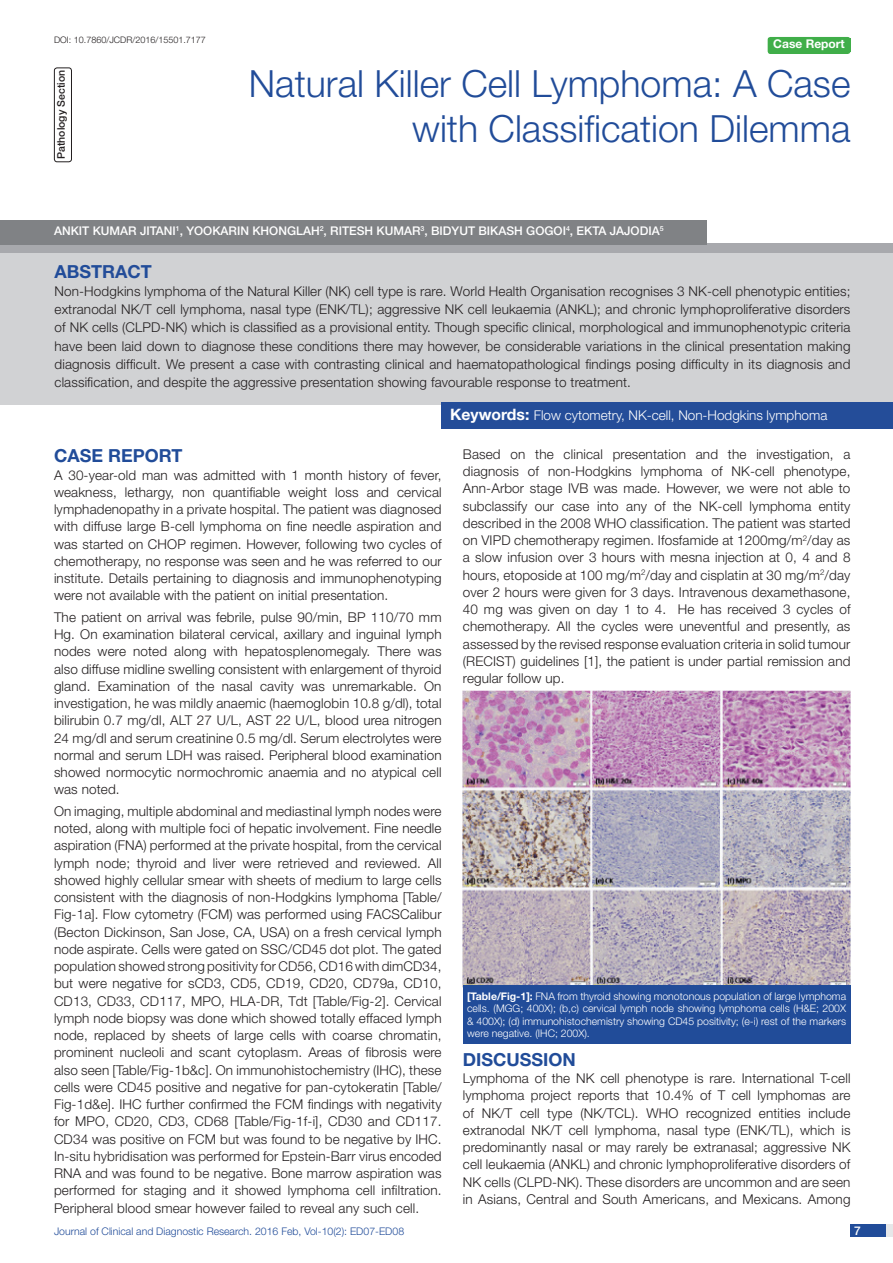
<style>
.page{position:relative;width:893px;height:1263px;background:#fff}
.page>*{position:absolute;margin:0;border:0;box-sizing:border-box;transform-origin:0 0}
.t1{font:300 37.5px/45px "Helvetica Neue";color:#214c99;text-align:right}
.Heading{font:700 18px "Helvetica Neue";color:#214c99}
.Abstract_head{font:700 18px "Helvetica Neue";color:#214c99}
.Body_text{font:300 13.5px/17.2px "Helvetica Neue";letter-spacing:.01em;color:#231f20;text-align:justify}
.Abstract_Text{font:300 13.5px/18px "Helvetica Neue";letter-spacing:.01em;color:#231f20;text-align:justify}
.t2{font:300 13.5px "Helvetica Neue";color:#fff}
.Author{font:500 12px "Helvetica Neue";color:#fff}
.t3{font:700 12px "Helvetica Neue";color:#fff}
.Table_text{font:300 10.5px/12.6px "Helvetica Neue";color:#fff;text-align:justify}
.t4{font:300 10.5px "Helvetica Neue";color:#214c99}
.t5{font:500 10.5px "Helvetica Neue";color:#231f20}
.DOI{font:300 9px "Helvetica Neue";color:#231f20}
.s1{color:#244d99}
.s2{font-weight:700;font-size:15.75px}
.s3{font-weight:700}
</style>
<div class="page">
<div style="left:850px;top:1224px;width:43px;height:13px;background:#e6e7e9"></div>
<div style="left:850px;top:1224px;width:35px;height:13px;background:#214c99"></div>
<div style="left:768px;top:37px;width:82px;height:17px;background:#40ae49;border-radius:3px"></div>
<div style="left:767px;top:39px;width:83px;height:13px;background:#40ae49"></div>
<div style="left:0;top:244px;width:893px;height:12px;background:#a8a9ad"></div>
<div style="left:0;top:220px;width:706px;height:24px;background:#808285"></div>
<div style="left:54px;top:67px;width:18px;height:95px;border:1px solid #231f20;border-radius:3px"></div>
<div style="left:0;top:253px;width:893px;height:152px;background:#d1d2d4"></div>
<div style="left:442px;top:402px;width:451px;height:27px;background:#244d99"></div>
<img style="left:463px;top:690px;width:387px;height:295px">
<div style="left:463px;top:985px;width:387px;height:58px;background:#214c99"></div>
<p class="DOI" style="left:54px;top:35px;width:153px">DOI: 10.7860/JCDR/2016/15501.7177</p>
<p class="t3" style="left:773px;top:37px;width:73px">CASE REPORT</p>
<p class="t5" style="left:55px;top:159px;width:90px;rotate:-90deg">PATHOLOGY SECTION</p>
<p class="t1" style="left:249px;top:60px;width:603px">Natural Killer Cell Lymphoma: A Case with Classification Dilemma</p>
<p class="Author" style="left:54px;top:223px;width:611px">ANKIT KUMAR JITANI<sup>1</sup>, YOOKARIN KHONGLAH<sup>2</sup>, RITESH KUMAR<sup>3</sup>, BIDYUT BIKASH GOGOI<sup>4</sup>, EKTA JAJODIA<sup>5</sup></p>
<p class="Abstract_head" style="left:55px;top:261px;width:98px">ABST<span class="s1">RAC</span>T</p>
<p class="Abstract_Text" style="left:55px;top:282px;width:797px">Non-Hodgkins lymphoma of the Natural Killer (NK) cell type is rare. World Health Organisation recognises 3 NK-cell phenotypic entities; extranodal NK/T cell lymphoma, nasal type (ENK/TL); aggressive NK cell leukaemia (ANKL); and chronic lymphoproliferative disorders of NK cells (CLPD-NK) which is classified as a provisional entity. Though specific clinical, morphological and immunophenotypic criteria have been laid down to diagnose these conditions there may however, be considerable variations in the clinical presentation making diagnosis difficult. We present a case with contrasting clinical and haematopathological findings posing difficulty in its diagnosis and classification, and despite the aggressive presentation showing favourable response to treatment.</p>
<p class="t2" style="left:450px;top:407px;width:379px"><span class="s2">KEYWORDS:</span> Flow cytometry, NK-cell, Non-Hodgkins lymphoma</p>
<p class="Heading" style="left:54px;top:445px;width:130px">CASE REPORT</p>
<p class="Body_text" style="left:54px;top:466px;width:389px">A 30-year-old man was admitted with 1 month history of fever, weakness, lethargy, non quantifiable weight loss and cervical lymphadenopathy in a private hospital. The patient was diagnosed with diffuse large B-cell lymphoma on fine needle aspiration and was started on CHOP regimen. However, following two cycles of chemotherapy, no response was seen and he was referred to our institute. Details pertaining to diagnosis and immunophenotyping were not available with the patient on initial presentation.</p>
<p class="Body_text" style="left:54px;top:608px;width:389px">The patient on arrival was febrile, pulse 90/min, BP 110/70 mm Hg. On examination bilateral cervical, axillary and inguinal lymph nodes were noted along with hepatosplenomegaly. There was also diffuse midline swelling consistent with enlargement of thyroid gland. Examination of the nasal cavity was unremarkable. On investigation, he was mildly anaemic (haemoglobin 10.8 g/dl), total bilirubin 0.7 mg/dl, ALT 27 U/L, AST 22 U/L, blood urea nitrogen 24 mg/dl and serum creatinine 0.5 mg/dl. Serum electrolytes were normal and serum LDH was raised. Peripheral blood examination showed normocytic normochromic anaemia and no atypical cell was noted.</p>
<p class="Body_text" style="left:54px;top:802px;width:389px">On imaging, multiple abdominal and mediastinal lymph nodes were noted, along with multiple foci of hepatic involvement. Fine needle aspiration (FNA) performed at the private hospital, from the cervical lymph node; thyroid and liver were retrieved and reviewed. All showed highly cellular smear with sheets of medium to large cells consistent with the diagnosis of non-Hodgkins lymphoma [Table/ Fig-1a]. Flow cytometry (FCM) was performed using FACSCalibur (Becton Dickinson, San Jose, CA, USA) on a fresh cervical lymph node aspirate. Cells were gated on SSC/CD45 dot plot. The gated population showed strong positivity for CD56, CD16 with dimCD34, but were negative for sCD3, CD5, CD19, CD20, CD79a, CD10, CD13, CD33, CD117, MPO, HLA-DR, Tdt [Table/Fig-2]. Cervical lymph node biopsy was done which showed totally effaced lymph node, replaced by sheets of large cells with coarse chromatin, prominent nucleoli and scant cytoplasm. Areas of fibrosis were also seen [Table/Fig-1b&amp;c]. On immunohistochemistry (IHC), these cells were CD45 positive and negative for pan-cytokeratin [Table/ Fig-1d&amp;e]. IHC further confirmed the FCM findings with negativity for MPO, CD20, CD3, CD68 [Table/Fig-1f-i], CD30 and CD117.<br>CD34 was positive on FCM but was found to be negative by IHC.<br>In-situ hybridisation was performed for Epstein-Barr virus encoded RNA and was found to be negative. Bone marrow aspiration was performed for staging and it showed lymphoma cell infiltration.<br>Peripheral blood smear however failed to reveal any such cell.</p>
<p class="Body_text" style="left:463px;top:445px;width:389px">Based on the clinical presentation and the investigation, a diagnosis of non-Hodgkins lymphoma of NK-cell phenotype, Ann-Arbor stage IVB was made. However, we were not able to subclassify our case into any of the NK-cell lymphoma entity described in the 2008 WHO classification. The patient was started on VIPD chemotherapy regimen. Ifosfamide at 1200mg/m<sup>2</sup>/day as a slow infusion over 3 hours with mesna injection at 0, 4 and 8 hours, etoposide at 100 mg/m<sup>2</sup>/day and cisplatin at 30 mg/m<sup>2</sup>/day over 2 hours were given for 3 days. Intravenous dexamethasone, 40 mg was given on day 1 to 4. He has received 3 cycles of chemotherapy. All the cycles were uneventful and presently, as assessed by the revised response evaluation criteria in solid tumour (RECIST) guidelines [1], the patient is under partial remission and regular follow up.</p>
<p class="Table_text" style="left:467px;top:989px;width:381px"><span class="s3">[TABLE/FIG-1]:</span> FNA from thyroid showing monotonous population of large lymphoma cells. (MGG; 400X); (b,c) cervical lymph node showing lymphoma cells (H&amp;E; 200X &amp; 400X); (d) immunohistochemistry showing CD45 positivity; (e-i) rest of the markers were negative. (IHC; 200X).</p>
<p class="Heading" style="left:463px;top:1048px;width:115px">DISCUSSION</p>
<p class="Body_text" style="left:463px;top:1069px;width:389px">Lymphoma of the NK cell phenotype is rare. International T-cell lymphoma project reports that 10.4% of T cell lymphomas are of NK/T cell type (NK/TCL). WHO recognized entities include extranodal NK/T cell lymphoma, nasal type (ENK/TL), which is predominantly nasal or may rarely be extranasal; aggressive NK cell leukaemia (ANKL) and chronic lymphoproliferative disorders of NK cells (CLPD-NK). These disorders are uncommon and are seen in Asians, Central and South Americans, and Mexicans. Among</p>
<p class="t4" style="left:54px;top:1225px;width:352px">Journal of Clinical and Diagnostic Research. 2016 Feb, Vol-10(2): ED07-ED08</p>
<p class="Author" style="left:854px;top:1223px;width:8px">7</p>
</div>
